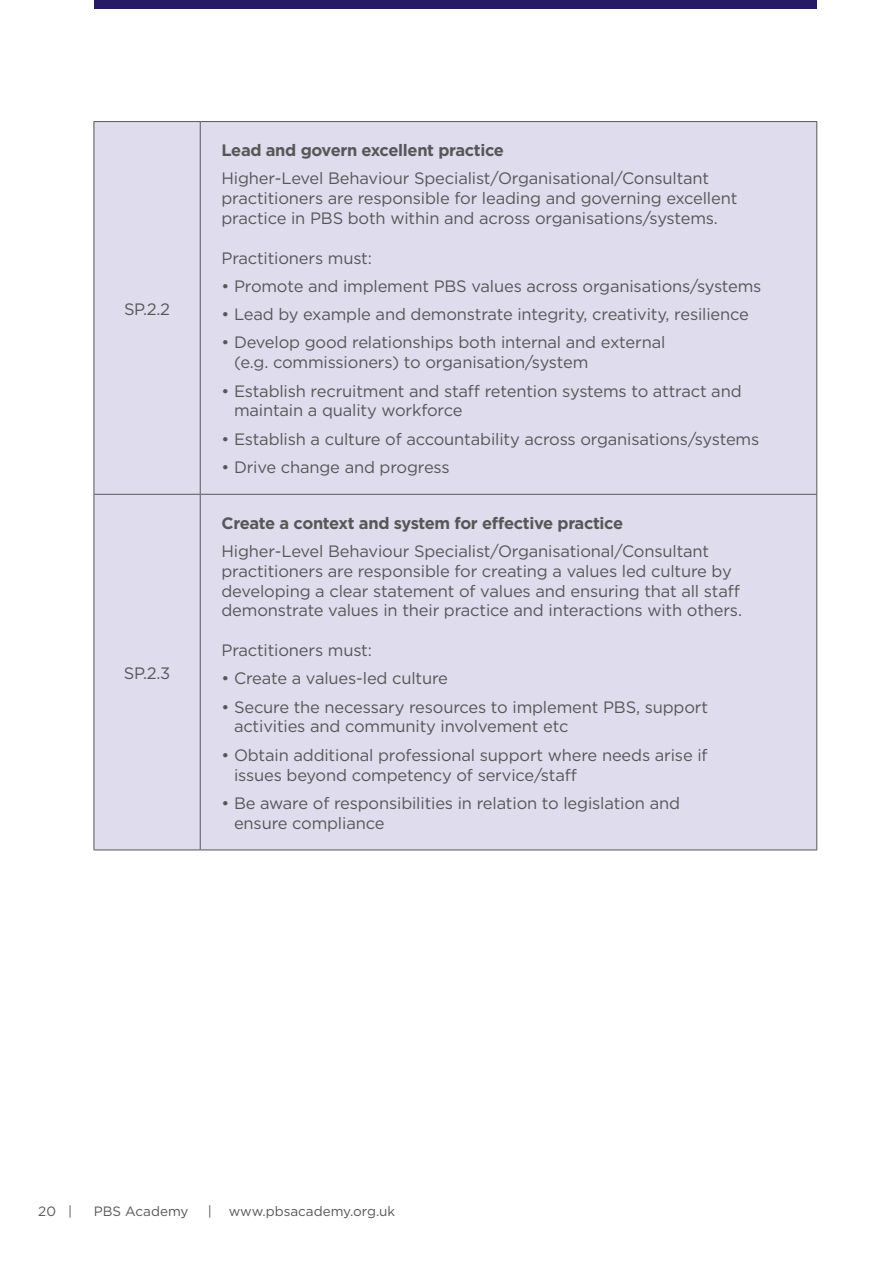
<style>
.page{position:relative;width:893px;height:1263px;background:#fff}
.page>*{position:absolute;margin:0;border:0;box-sizing:border-box;transform-origin:0 0}
.t1{font:16.5px/19.8px "Gotham";letter-spacing:-.01em;color:#575756}
.t2{font:700 16.5px "Gotham";letter-spacing:-.02em;color:#575756}
.t3{font:13.5px "Gotham";color:#575756}
</style>
<div class="page">
<div style="left:94px;top:0;width:722px;height:9px;background:#271b67"></div>
<div style="left:95px;top:122px;width:721px;height:727px;background:#dedced"></div>
<hr style="left:94px;top:121px;width:106px;height:1px;background:#575756">
<hr style="left:94px;top:122px;width:1px;height:372px;background:#575756">
<hr style="left:200px;top:121px;width:617px;height:1px;background:#575756">
<hr style="left:200px;top:122px;width:1px;height:372px;background:#575756">
<hr style="left:816px;top:122px;width:1px;height:372px;background:#575756">
<hr style="left:94px;top:494px;width:106px;height:1px;background:#575756">
<hr style="left:94px;top:495px;width:1px;height:354px;background:#575756">
<hr style="left:200px;top:494px;width:617px;height:1px;background:#575756">
<hr style="left:200px;top:495px;width:1px;height:354px;background:#575756">
<hr style="left:816px;top:495px;width:1px;height:354px;background:#575756">
<hr style="left:94px;top:849px;width:106px;height:1px;background:#575756">
<hr style="left:200px;top:849px;width:617px;height:1px;background:#575756">
<p class="t1" style="left:124px;top:298px;width:48px">SP.2.2</p>
<p class="t1" style="left:124px;top:662px;width:48px">SP.2.3</p>
<p class="t2" style="left:221px;top:139px;width:284px">Lead and govern excellent practice</p>
<p class="t1" style="left:221px;top:168px;width:517px">Higher-Level Behaviour Specialist/Organisational/Consultant practitioners are responsible for leading and governing excellent practice in PBS both within and across organisations/systems.</p>
<p class="t1" style="left:221px;top:247px;width:152px">Practitioners must:</p>
<p class="t1" style="left:221px;top:276px;width:541px">• Promote and implement PBS values across organisations/systems</p>
<p class="t1" style="left:221px;top:304px;width:529px">• Lead by example and demonstrate integrity, creativity, resilience</p>
<p class="t1" style="left:234px;top:332px;width:433px;text-indent:-13px">• Develop good relationships both internal and external (e.g. commissioners) to organisation/system</p>
<p class="t1" style="left:234px;top:380px;width:509px;text-indent:-13px">• Establish recruitment and staff retention systems to attract and maintain a quality workforce</p>
<p class="t1" style="left:221px;top:429px;width:539px">• Establish a culture of accountability across organisations/systems</p>
<p class="t1" style="left:221px;top:457px;width:230px">• Drive change and progress</p>
<p class="t2" style="left:221px;top:512px;width:403px">Create a context and system for effective practice</p>
<p class="t1" style="left:221px;top:541px;width:522px">Higher-Level Behaviour Specialist/Organisational/Consultant practitioners are responsible for creating a values led culture by developing a clear statement of values and ensuring that all staff demonstrate values in their practice and interactions with others.</p>
<p class="t1" style="left:221px;top:640px;width:152px">Practitioners must:</p>
<p class="t1" style="left:221px;top:668px;width:228px">• Create a values-led culture</p>
<p class="t1" style="left:234px;top:696px;width:476px;text-indent:-13px">• Secure the necessary resources to implement PBS, support activities and community involvement etc</p>
<p class="t1" style="left:234px;top:745px;width:475px;text-indent:-13px">• Obtain additional professional support where needs arise if issues beyond competency of service/staff</p>
<p class="t1" style="left:234px;top:793px;width:448px;text-indent:-13px">• Be aware of responsibilities in relation to legislation and ensure compliance</p>
<p class="t3" style="left:38px;top:1203px;width:36px">20 |</p>
<p class="t3" style="left:94px;top:1203px;width:96px">PBS Academy</p>
<p class="t3" style="left:208px;top:1203px;width:6px">|</p>
<p class="t3" style="left:229px;top:1203px;width:168px">www.pbsacademy.org.uk</p>
</div>
